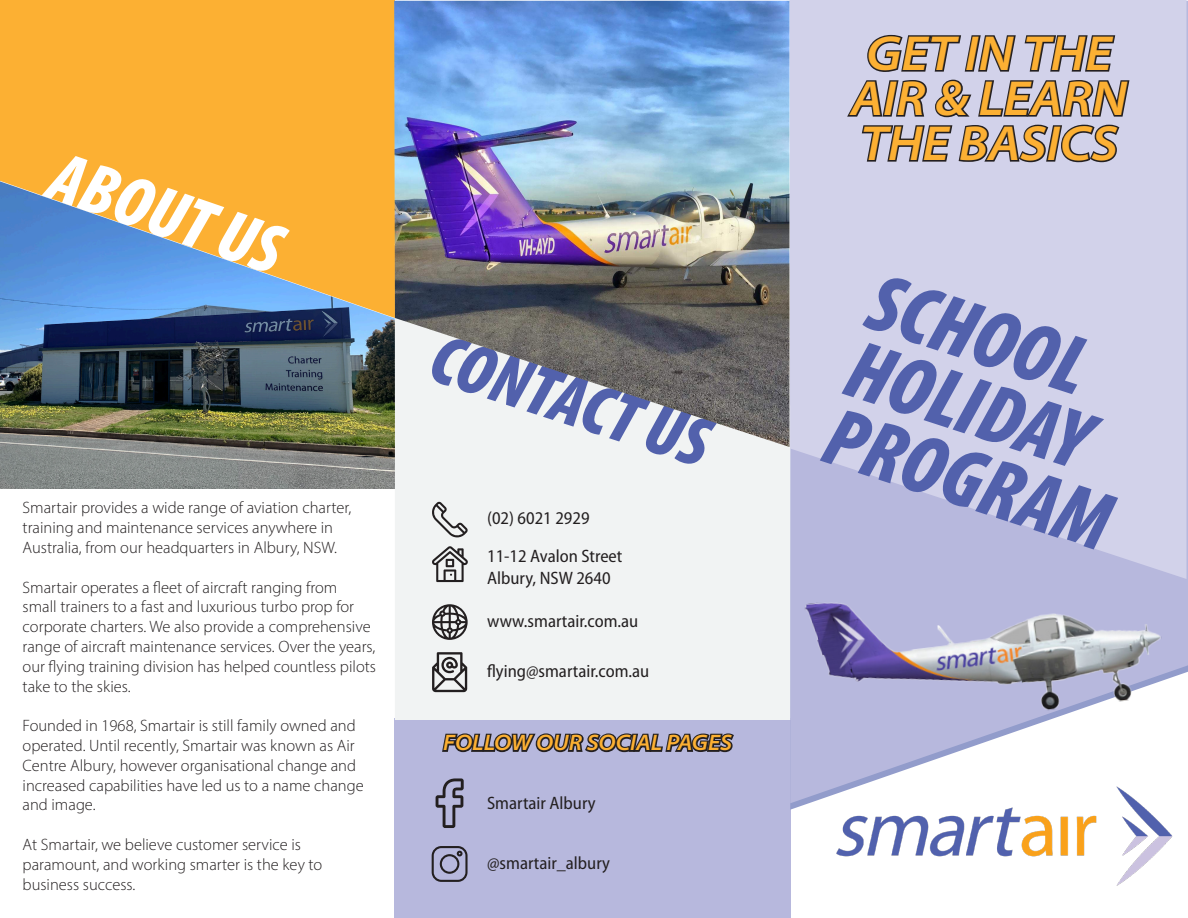
<style>
.page{position:relative;width:1188px;height:918px;background:#fff}
.page>*{position:absolute;margin:0;border:0;box-sizing:border-box;transform-origin:0 0}
.t1{font:italic 900 condensed 84px "Myriad Pro";color:#5261ac}
.t2{font:italic 900 condensed 72px "Myriad Pro";color:#5261ac}
.t3{font:italic 900 condensed 72px "Myriad Pro";color:#fff}
.t4{font:italic 600 semi-expanded 49.5px/45px "Myriad Pro";color:#fcb033;text-align:center}
.t5{font:italic 600 semi-expanded 22.5px "Myriad Pro";color:#fcb033}
.t6{font:semi-condensed 18px "Myriad Pro";color:#231f20}
.t7{font:300 16.5px/19.8px "Myriad Pro";color:#231f20}
</style>
<div class="page">
<div style="left:395px;top:718px;width:396px;height:200px;background:#b7b8dd"></div>
<img style="left:836px;top:803px;width:337px;height:83px">
<svg style="left:791px;top:1px;width:397px;height:802px"></svg>
<svg style="left:789px;top:0;width:398px;height:579px;background:#cfcfe8"></svg>
<div style="left:395px;top:318px;width:395px;height:402px;background:#f1f3f3"></div>
<div style="left:0;top:0;width:395px;height:181px;background:#fcb033"></div>
<img style="left:0;top:181px;width:395px;height:308px">
<img style="left:789px;top:546px;width:395px;height:216px">
<img style="left:394px;top:1px;width:395px;height:446px">
<svg style="left:432px;top:502px;width:36px;height:36px"></svg>
<svg style="left:432px;top:546px;width:36px;height:36px"></svg>
<svg style="left:432px;top:604px;width:36px;height:36px"></svg>
<svg style="left:436px;top:779px;width:28px;height:49px"></svg>
<svg style="left:432px;top:846px;width:36px;height:36px"></svg>
<svg style="left:432px;top:652px;width:304px;height:101px"></svg>
<svg style="left:845px;top:33px;width:286px;height:131px;background:#9998a9"></svg>
<p class="t3" style="left:67px;top:130px;width:243px;rotate:19deg">ABOUT US</p>
<p class="t7" style="left:23px;top:498px;width:330px">Smartair provides a wide range of aviation charter, training and maintenance services anywhere in<br>Australia, from our headquarters in Albury, NSW.</p>
<p class="t7" style="left:23px;top:577px;width:355px">Smartair operates a fleet of aircraft ranging from<br>small trainers to a fast and luxurious turbo prop for corporate charters. We also provide a comprehensive range of aircraft maintenance services. Over the years, our flying training division has helped countless pilots take to the skies.</p>
<p class="t7" style="left:23px;top:716px;width:343px">Founded in 1968, Smartair is still family owned and operated. Until recently, Smartair was known as Air Centre Albury, however organisational change and increased capabilities have led us to a name change and image.</p>
<p class="t7" style="left:23px;top:834px;width:301px">At Smartair, we believe customer service is paramount, and working smarter is the key to business success.</p>
<p class="t2" style="left:447px;top:312px;width:291px;rotate:18deg">CONTACT US</p>
<p class="t6" style="left:487px;top:508px;width:104px">(02) 6021 2929</p>
<p class="t6" style="left:487px;top:546px;width:137px">11-12 Avalon Street</p>
<p class="t6" style="left:487px;top:568px;width:125px">Albury, NSW 2640</p>
<p class="t6" style="left:487px;top:612px;width:153px">www.smartair.com.au</p>
<p class="t6" style="left:487px;top:662px;width:164px">flying@smartair.com.au</p>
<p class="t5" style="left:443px;top:728px;width:290px">FOLLOW OUR SOCIAL PAGES</p>
<p class="t6" style="left:487px;top:793px;width:110px">Smartair Albury</p>
<p class="t6" style="left:487px;top:853px;width:124px">@smartair_albury</p>
<p class="t4" style="left:851px;top:29px;width:278px">GET IN THE<br>AIR &amp; LEARN<br>THE BASICS</p>
<p class="t1" style="left:887px;top:248px;width:226px;rotate:18deg">SCHOOL</p>
<p class="t1" style="left:866px;top:315px;width:252px;rotate:18deg">HOLIDAY</p>
<p class="t1" style="left:844px;top:382px;width:297px;rotate:18deg">PROGRAM</p>
</div>
